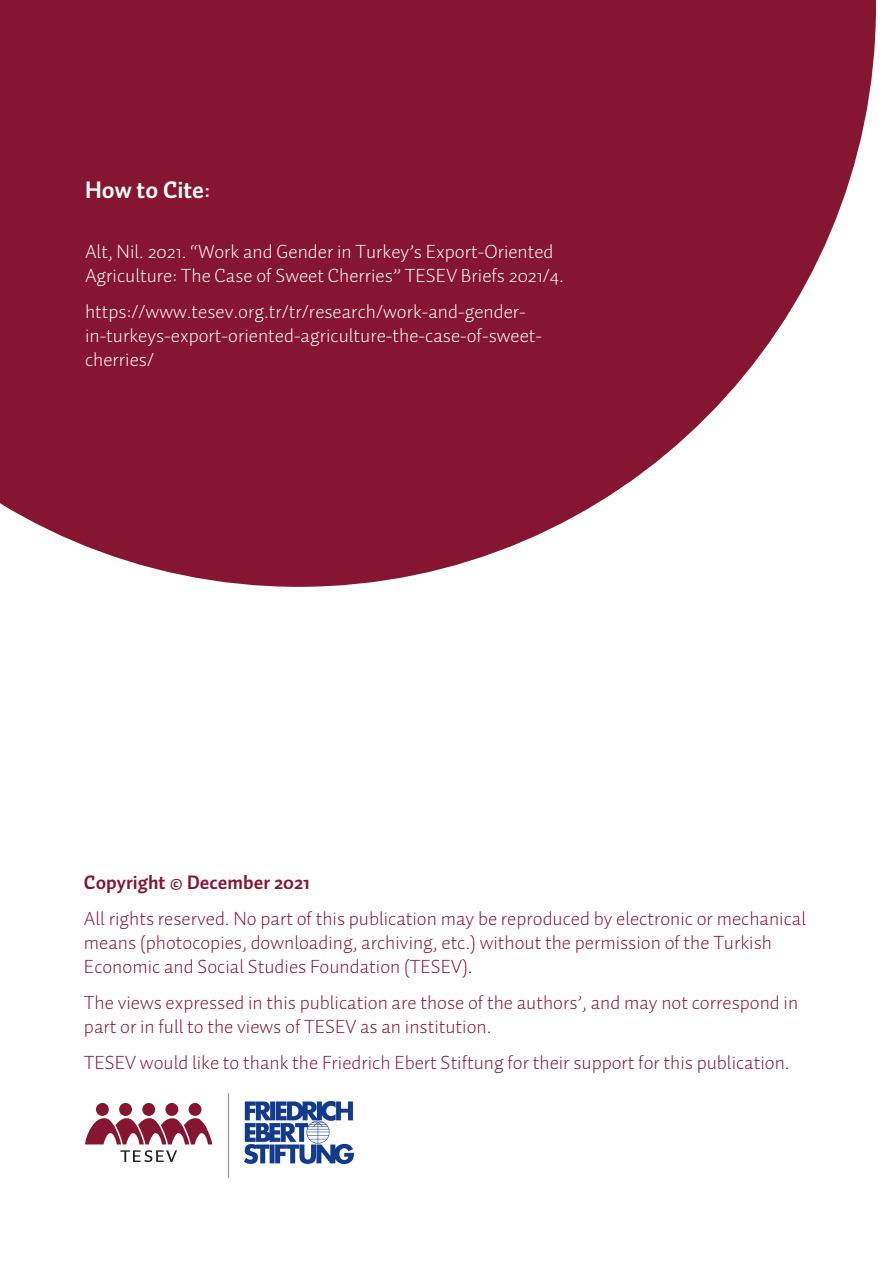
<style>
.page{position:relative;width:893px;height:1263px;background:#fff}
.page>*{position:absolute;margin:0;border:0;box-sizing:border-box;transform-origin:0 0}
.Paragraf_Stili_1{font:700 24px "Auto 2 TR";color:#fff}
._2020_FES_Normal_TR{font:300 19.5px/24px "Auto 2 TR";color:#861531}
._2020_FES_Normal_TR-2{font:300 19.5px/24px "Auto 2 TR";color:#fff}
._2020_FES_Normal_TR-3{font:700 19.5px "Auto 2 TR";color:#861531}
.s1{font-weight:400}
</style>
<div class="page">
<svg style="left:0;top:0;width:876px;height:587px;fill:#861531"></svg>
<svg style="left:85px;top:1103px;width:127px;height:41px"></svg>
<svg style="left:120px;top:1150px;width:57px;height:12px"></svg>
<img style="left:245px;top:1101px;width:109px;height:63px">
<hr style="left:228px;top:1093px;width:1px;height:85px;background:#939598">
<p class="Paragraf_Stili_1" style="left:85px;top:174px;width:127px">How to Cite<span class="s1">:</span></p>
<p class="_2020_FES_Normal_TR-2" style="left:85px;top:240px;width:480px">Alt, Nil. 2021. “Work and Gender in Turkey’s Export-Oriented<br>Agriculture: The Case of Sweet Cherries” TESEV Briefs 2021/4.</p>
<p class="_2020_FES_Normal_TR-2" style="left:85px;top:300px;width:459px">https://www.tesev.org.tr/tr/research/work-and-gender&shy;in-turkeys-export-oriented-agriculture-the-case-of-sweet&shy;cherries/</p>
<p class="_2020_FES_Normal_TR-3" style="left:84px;top:870px;width:227px">Copyright © December 2021</p>
<p class="_2020_FES_Normal_TR" style="left:84px;top:906px;width:724px">All rights reserved. No part of this publication may be reproduced by electronic or mechanical means (photocopies, downloading, archiving, etc.) without the permission of the Turkish<br>Economic and Social Studies Foundation (TESEV).</p>
<p class="_2020_FES_Normal_TR" style="left:84px;top:990px;width:716px">The views expressed in this publication are those of the authors’, and may not correspond in part or in full to the views of TESEV as an institution.</p>
<p class="_2020_FES_Normal_TR" style="left:84px;top:1050px;width:707px">TESEV would like to thank the Friedrich Ebert Stiftung for their support for this publication.</p>
</div>
